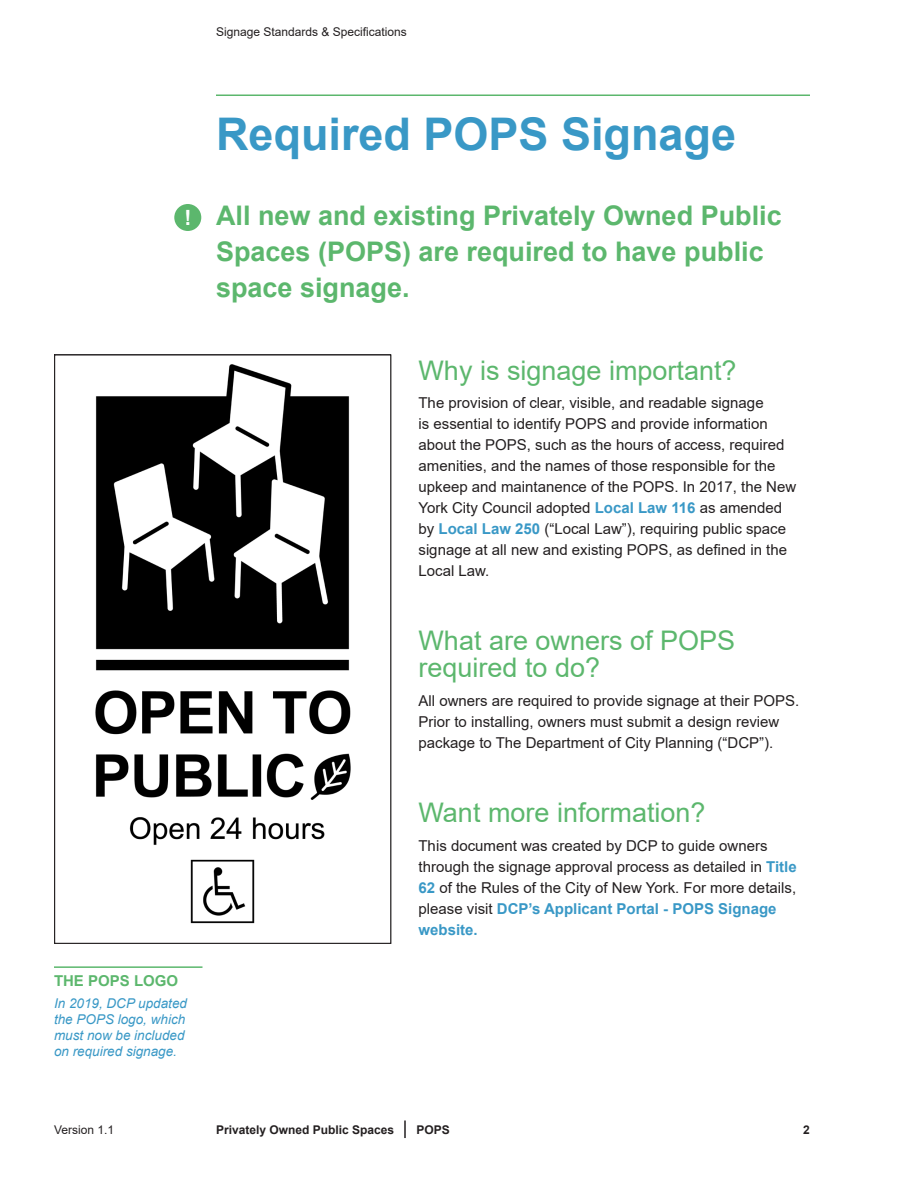
<style>
.page{position:relative;width:918px;height:1188px;background:#fff}
.page>*{position:absolute;margin:0;border:0;box-sizing:border-box;transform-origin:0 0}
.t1{font:700 45px "Arial";color:#3998c6}
.t2{font:700 27px/36px "Arial";color:#5cb76d}
.t3{font:27px/27px "Arial";color:#5cb76d}
.t4{font:15px/21px "Arial";color:#231f20}
.t5{font:700 15px "Arial";color:#5cb76d}
.t6{font:italic 13.5px/16.2px "Arial";color:#3998c6}
.t7{font:12px "Arial";color:#231f20}
.t8{font:700 12px "Arial";color:#231f20}
.s1{font-size:21px;color:#fff}
.s2{font-weight:700;color:#3998c6}
</style>
<div class="page">
<svg style="left:404px;top:1121px;width:2px;height:17px"></svg>
<hr style="left:216px;top:94px;width:594px;height:2px;background:#5cb76d">
<div style="left:174px;top:204px;width:27px;height:27px;background:#5cb76d;border-radius:50%"></div>
<hr style="left:54px;top:966px;width:148px;height:2px;background:#5cb76d">
<img style="left:95px;top:364px;width:256px;height:560px">
<p class="t7" style="left:216px;top:23px;width:192px">Signage Standards &amp; Specifications</p>
<h1 class="t1" style="left:216px;top:102px;width:522px">Required POPS Signage</h1>
<h2 class="t2" style="left:216px;top:198px;width:567px;text-indent:-31px"><span class="s1">!</span> All new and existing Privately Owned Public<br>Spaces (POPS) are required to have public space signage.</h2>
<h2 class="t3" style="left:418px;top:357px;width:320px">Why is signage important?</h2>
<p class="t4" style="left:418px;top:392px;width:379px">The provision of clear, visible, and readable signage<br>is essential to identify POPS and provide information about the POPS, such as the hours of access, required amenities, and the names of those responsible for the upkeep and maintanence of the POPS. In 2017, the New York City Council adopted <span class="s2">Local Law 116</span> as amended by <span class="s2">Local Law 250</span> (“Local Law”), requiring public space signage at all new and existing POPS, as defined in the Local Law.</p>
<h2 class="t3" style="left:418px;top:627px;width:318px">What are owners of POPS required to do?</h2>
<p class="t4" style="left:418px;top:690px;width:382px">All owners are required to provide signage at their POPS.<br>Prior to installing, owners must submit a design review package to The Department of City Planning (“DCP”).</p>
<p class="t5" style="left:54px;top:970px;width:126px">THE POPS LOGO</p>
<p class="t6" style="left:54px;top:995px;width:135px">In 2019, DCP updated the POPS logo, which must now be included on required signage.</p>
<h2 class="t3" style="left:418px;top:799px;width:289px">Want more information?</h2>
<p class="t4" style="left:418px;top:835px;width:380px">This document was created by DCP to guide owners through the signage approval process as detailed in <span class="s2">Title 62</span> of the Rules of the City of New York. For more details, please visit <span class="s2">DCP’s Applicant Portal - POPS Signage website.</span></p>
<p class="t7" style="left:54px;top:1122px;width:62px">Version 1.1</p>
<p class="t8" style="left:216px;top:1121px;width:180px">Privately Owned Public Spaces</p>
<p class="t8" style="left:416px;top:1121px;width:35px">POPS</p>
<p class="t8" style="left:803px;top:1121px;width:8px">2</p>
</div>
